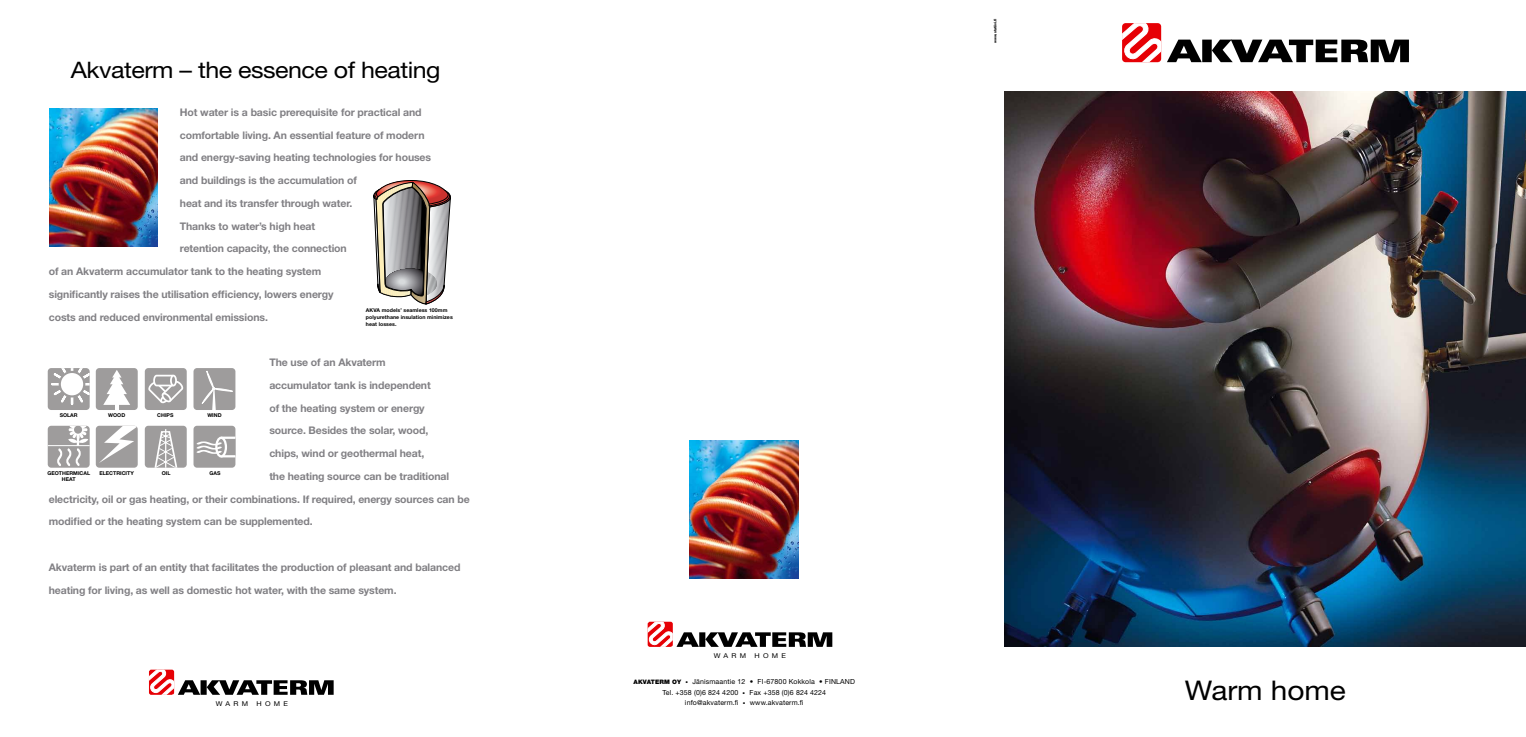
<style>
.page{position:relative;width:1526px;height:737px;background:#fff}
.page>*{position:absolute;margin:0;border:0;box-sizing:border-box;transform-origin:0 0}
.t1{font:27.12px "Helvetica Neue";color:#000;scale:1.1 1}
.t2{font:22.75px "Helvetica Neue";letter-spacing:-.02em;color:#000;scale:1.1 1}
.t3{font:700 10.5px/22.8px "Helvetica Neue";letter-spacing:-.01em;color:#818084}
.t4{font:7px/10.5px "Helvetica Neue";letter-spacing:.02em;color:#000;text-align:center}
.t5{font:6.65px "Helvetica Neue";letter-spacing:.44em;color:#000;scale:1.1 1}
.t6{font:700 5.25px/7px "Helvetica Neue";letter-spacing:.01em;color:#000}
.t7{font:800 3.5px "Helvetica Neue";color:#000}
.s1{font-weight:900;font-size:6.12px}
.s2{font-size:5.25px}
</style>
<div class="page">
<img style="left:50px;top:108px;width:108px;height:138px">
<img style="left:689px;top:440px;width:110px;height:139px">
<svg style="left:149px;top:669px;width:184px;height:25px"></svg>
<svg style="left:647px;top:621px;width:185px;height:26px"></svg>
<svg style="left:1122px;top:23px;width:286px;height:39px"></svg>
<img style="left:1005px;top:91px;width:520px;height:555px">
<svg style="left:373px;top:180px;width:78px;height:124px;background:#a49b96"></svg>
<div style="left:48px;top:426px;width:42px;height:41px;background:#9e9c9c;border-radius:4px"></div>
<svg style="left:56px;top:426px;width:32px;height:40px"></svg>
<div style="left:74px;top:426px;width:8px;height:7px;background:#9e9c9c;border-radius:50%"></div>
<hr style="left:48px;top:445px;width:42px;height:1px;background:#fff">
<div style="left:96px;top:426px;width:42px;height:41px;background:#9e9c9c;border-radius:4px"></div>
<svg style="left:99px;top:426px;width:39px;height:37px"></svg>
<div style="left:145px;top:426px;width:42px;height:41px;background:#9e9c9c;border-radius:4px"></div>
<hr style="left:165px;top:429px;width:1px;height:38px;background:#fff">
<svg style="left:154px;top:430px;width:23px;height:37px"></svg>
<div style="left:193px;top:426px;width:42px;height:41px;background:#9e9c9c;border-radius:4px"></div>
<svg style="left:193px;top:435px;width:42px;height:23px"></svg>
<div style="left:48px;top:368px;width:42px;height:42px;background:#9e9c9c;border-radius:4px"></div>
<svg style="left:50px;top:368px;width:40px;height:38px"></svg>
<div style="left:60px;top:372px;width:24px;height:24px;background:#fff;border-radius:50%"></div>
<div style="left:59px;top:371px;width:26px;height:26px;border:2px solid #9e9c9c;border-radius:50%"></div>
<div style="left:96px;top:368px;width:42px;height:42px;background:#9e9c9c;border-radius:4px"></div>
<svg style="left:103px;top:370px;width:27px;height:40px"></svg>
<div style="left:145px;top:368px;width:42px;height:42px;background:#9e9c9c;border-radius:4px"></div>
<svg style="left:148px;top:374px;width:36px;height:30px"></svg>
<div style="left:171px;top:375px;width:5px;height:10px;background:#9e9c9c;border-radius:50%"></div>
<div style="left:170px;top:375px;width:7px;height:11px;border:2px solid #fff;border-radius:50%"></div>
<div style="left:193px;top:368px;width:42px;height:42px;background:#9e9c9c;border-radius:4px"></div>
<svg style="left:201px;top:371px;width:32px;height:39px"></svg>
<h2 class="t2" style="left:71px;top:56px;width:338px">Akvaterm – the essence of heating</h2>
<p class="t3" style="left:180px;top:100px;width:243px">Hot water is a basic prerequisite for practical and</p>
<p class="t3" style="left:180px;top:123px;width:246px">comfortable living. An essential feature of modern</p>
<p class="t3" style="left:180px;top:146px;width:253px">and energy-saving heating technologies for houses</p>
<p class="t3" style="left:180px;top:169px;width:179px">and buildings is the accumulation of</p>
<p class="t3" style="left:180px;top:191px;width:174px">heat and its transfer through water.</p>
<p class="t3" style="left:180px;top:214px;width:137px">Thanks to water’s high heat</p>
<p class="t3" style="left:180px;top:237px;width:168px">retention capacity, the connection</p>
<p class="t3" style="left:49px;top:260px;width:274px">of an Akvaterm accumulator tank to the heating system</p>
<p class="t3" style="left:49px;top:282px;width:286px">significantly raises the utilisation efficiency, lowers energy</p>
<p class="t3" style="left:49px;top:305px;width:221px">costs and reduced environmental emissions.</p>
<p class="t3" style="left:269px;top:351px;width:118px">The use of an Akvaterm</p>
<p class="t3" style="left:269px;top:373px;width:163px">accumulator tank is independent</p>
<p class="t3" style="left:269px;top:396px;width:157px">of the heating system or energy</p>
<p class="t3" style="left:269px;top:419px;width:160px">source. Besides the solar, wood,</p>
<p class="t3" style="left:269px;top:442px;width:156px">chips, wind or geothermal heat,</p>
<p class="t3" style="left:269px;top:464px;width:181px">the heating source can be traditional</p>
<p class="t3" style="left:49px;top:487px;width:422px">electricity, oil or gas heating, or their combinations. If required, energy sources can be</p>
<p class="t3" style="left:49px;top:510px;width:265px">modified or the heating system can be supplemented.</p>
<p class="t3" style="left:49px;top:555px;width:413px">Akvaterm is part of an entity that facilitates the production of pleasant and balanced heating for living, as well as domestic hot water, with the same system.</p>
<p class="t6" style="left:366px;top:306px;width:88px">AKVA models’ seamless 100mm polyurethane insulation minimizes heat losses.</p>
<p class="t6" style="left:60px;top:411px;width:19px">SOLAR</p>
<p class="t6" style="left:108px;top:411px;width:19px">WOOD</p>
<p class="t6" style="left:207px;top:411px;width:16px">WIND</p>
<p class="t6" style="left:157px;top:411px;width:18px">CHIPS</p>
<p class="t6" style="left:47px;top:469px;width:44px">GEOTHERMICAL</p>
<p class="t6" style="left:99px;top:469px;width:36px">ELECTRICITY</p>
<p class="t6" style="left:162px;top:469px;width:10px">OIL</p>
<p class="t6" style="left:210px;top:469px;width:12px">GAS</p>
<p class="t6" style="left:62px;top:475px;width:15px">HEAT</p>
<p class="t5" style="left:216px;top:699px;width:31px">WARM</p>
<p class="t5" style="left:257px;top:699px;width:30px">HOME</p>
<p class="t7" style="left:993px;top:43px;width:26px;rotate:-90deg">www.statiivi.fi</p>
<p class="t5" style="left:713px;top:651px;width:31px">WARM</p>
<p class="t5" style="left:754px;top:651px;width:30px">HOME</p>
<p class="t4" style="left:633px;top:676px;width:223px"><span class="s1">AKVATERM OY</span> <span class="s2">•</span> Jänismaantie 12 • FI-67800 Kokkola • FINLAND<br>Tel. +358 (0)6 824 4200 <span class="s2">•</span> Fax +358 (0)6 824 4224<br>info@akvaterm.fi <span class="s2">•</span> www.akvaterm.fi</p>
<h1 class="t1" style="left:1184px;top:674px;width:148px">Warm home</h1>
</div>
